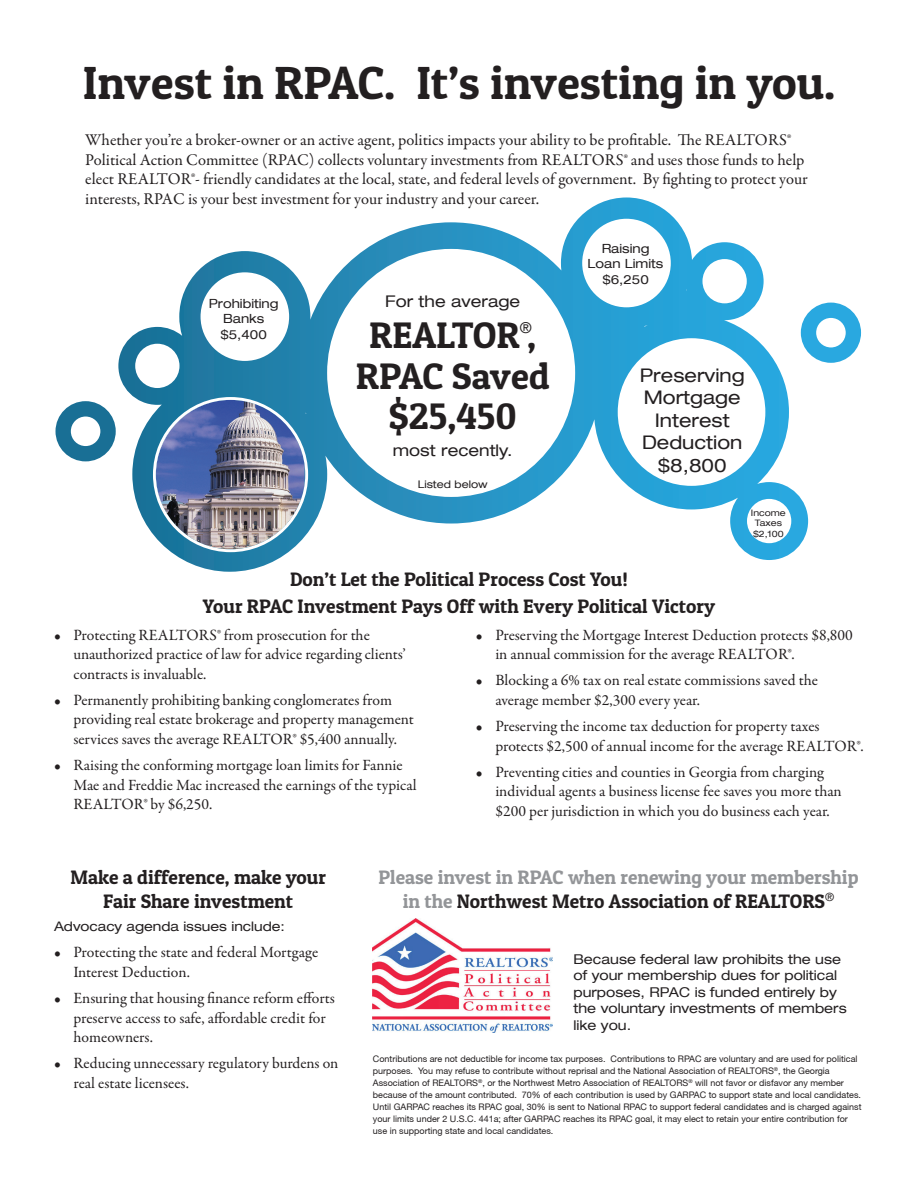
<style>
.page{position:relative;width:918px;height:1188px;background:#fff}
.page>*{position:absolute;margin:0;border:0;box-sizing:border-box;transform-origin:0 0}
.t1{font:46.5px "Patua One";color:#231f20}
.t2{font:37.05px/40.5px "Patua One";color:#231f20;text-align:center}
.t3{font:19.5px/27px "Patua One";color:#231f20;text-align:center}
.t4{font:19.5px/23.4px "Patua One";color:#939598;text-align:center}
.t5{font:expanded 18.75px/22.5px "Helvetica 53";color:#231f20;text-align:center}
.t6{font:16.5px/19.5px "Garamond Premr Pro";color:#231f20}
.t7{font:expanded 16.05px "Helvetica 53";color:#231f20}
.t8{font:15.75px/19.5px "Garamond Premr Pro";letter-spacing:-.005em;color:#231f20}
.t9{font:15px "Helvetica 55 Roman";color:#231f20}
.t10{font:expanded 13.5px/16.5px "Helvetica 53";color:#231f20}
.t11{font:expanded 13.2px "Helvetica 53";color:#231f20}
.t12{font:expanded 12.6px/15.1px "Helvetica 53";color:#231f20;text-align:center}
.t13{font:expanded 10.5px "Helvetica 53";color:#231f20}
.t14{font:9px/12px "Helvetica 55 Roman";color:#231f20}
.t15{font:expanded 8.85px/10.6px "Helvetica 53";color:#231f20}
.s1{color:#231f20}
</style>
<div class="page">
<svg style="left:118px;top:197px;width:690px;height:375px"></svg>
<div style="left:55px;top:401px;width:61px;height:60px;background:#196f95;border-radius:50%"></div>
<div style="left:71px;top:417px;width:29px;height:29px;background:#fff;border-radius:50%"></div>
<div style="left:801px;top:303px;width:60px;height:60px;background:#29a8e0;border-radius:50%"></div>
<div style="left:816px;top:318px;width:30px;height:29px;background:#fff;border-radius:50%"></div>
<img style="left:156px;top:400px;width:149px;height:149px">
<div style="left:153px;top:397px;width:155px;height:155px;border:3px solid #fff;border-radius:50%"></div>
<img style="left:373px;top:919px;width:180px;height:114px">
<h1 class="t1" style="left:83px;top:54px;width:754px">Invest in RPAC. It’s investing in you.</h1>
<p class="t6" style="left:85px;top:131px;width:724px">Whether you’re a broker-owner or an active agent, politics impacts your ability to be profitable. The REALTORS® Political Action Committee (RPAC) collects voluntary investments from REALTORS® and uses those funds to help elect REALTOR®- friendly candidates at the local, state, and federal levels of government. By fighting to protect your interests, RPAC is your best investment for your industry and your career.</p>
<p class="t12" style="left:209px;top:296px;width:71px">Prohibiting<br>Banks $5,400</p>
<p class="t7" style="left:385px;top:291px;width:136px">For the average</p>
<h2 class="t2" style="left:369px;top:315px;width:169px">REALTOR ,</h2>
<p class="t9" style="left:520px;top:319px;width:14px">®</p>
<h2 class="t2" style="left:356px;top:355px;width:195px">RPAC Saved $25,450</h2>
<p class="t7" style="left:393px;top:441px;width:121px">most recently.</p>
<p class="t13" style="left:418px;top:478px;width:71px">Listed below</p>
<p class="t12" style="left:588px;top:241px;width:77px">Raising<br>Loan Limits $6,250</p>
<p class="t5" style="left:640px;top:363px;width:106px">Preserving<br>Mortgage<br>Interest<br>Deduction $8,800</p>
<p class="t15" style="left:751px;top:507px;width:36px">Income<br>Taxes $2,100</p>
<p class="t3" style="left:203px;top:565px;width:514px">Don’t Let the Political Process Cost You!<br>Your RPAC Investment Pays Off with Every Political Victory</p>
<p class="t8" style="left:73px;top:625px;width:334px;text-indent:-19px">• Protecting REALTORS® from prosecution for the unauthorized practice of law for advice regarding clients’ contracts is invaluable.</p>
<p class="t8" style="left:73px;top:691px;width:342px;text-indent:-19px">• Permanently prohibiting banking conglomerates from providing real estate brokerage and property management services saves the average REALTOR® $5,400 annually.</p>
<p class="t8" style="left:73px;top:756px;width:345px;text-indent:-19px">• Raising the conforming mortgage loan limits for Fannie<br>Mae and Freddie Mac increased the earnings of the typical<br>REALTOR® by $6,250.</p>
<p class="t8" style="left:495px;top:625px;width:359px;text-indent:-19px">• Preserving the Mortgage Interest Deduction protects $8,800 in annual commission for the average REALTOR®.</p>
<p class="t8" style="left:495px;top:671px;width:324px;text-indent:-19px">• Blocking a 6% tax on real estate commissions saved the average member $2,300 every year.</p>
<p class="t8" style="left:495px;top:717px;width:370px;text-indent:-19px">• Preserving the income tax deduction for property taxes protects $2,500 of annual income for the average REALTOR®.</p>
<p class="t8" style="left:495px;top:763px;width:348px;text-indent:-19px">• Preventing cities and counties in Georgia from charging individual agents a business license fee saves you more than $200 per jurisdiction in which you do business each year.</p>
<p class="t3" style="left:70px;top:866px;width:257px;line-height:23.4px">Make a difference, make your<br>Fair Share investment</p>
<p class="t11" style="left:54px;top:918px;width:232px">Advocacy agenda issues include:</p>
<p class="t8" style="left:73px;top:943px;width:246px;text-indent:-19px">• Protecting the state and federal Mortgage<br>Interest Deduction.</p>
<p class="t8" style="left:73px;top:989px;width:263px;text-indent:-19px">• Ensuring that housing finance reform efforts preserve access to safe, affordable credit for homeowners.</p>
<p class="t8" style="left:73px;top:1054px;width:267px;text-indent:-19px">• Reducing unnecessary regulatory burdens on real estate licensees.</p>
<p class="t4" style="left:378px;top:866px;width:482px">Please invest in RPAC when renewing your membership in the <span class="s1">Northwest Metro Association of REALTORS</span><sup>®</sup></p>
<p class="t10" style="left:573px;top:950px;width:275px">Because federal law prohibits the use of your membership dues for political purposes, RPAC is funded entirely by the voluntary investments of members like you.</p>
<p class="t14" style="left:373px;top:1053px;width:490px">Contributions are not deductible for income tax purposes. Contributions to RPAC are voluntary and are used for political purposes. You may refuse to contribute without reprisal and the National Association of REALTORS<sup>®</sup>, the Georgia Association of REALTORS<sup>®</sup>, or the Northwest Metro Association of REALTORS<sup>®</sup> will not favor or disfavor any member because of the amount contributed. 70% of each contribution is used by GARPAC to support state and local candidates.<br>Until GARPAC reaches its RPAC goal, 30% is sent to National RPAC to support federal candidates and is charged against your limits under 2 U.S.C. 441a; after GARPAC reaches its RPAC goal, it may elect to retain your entire contribution for use in supporting state and local candidates.</p>
</div>
